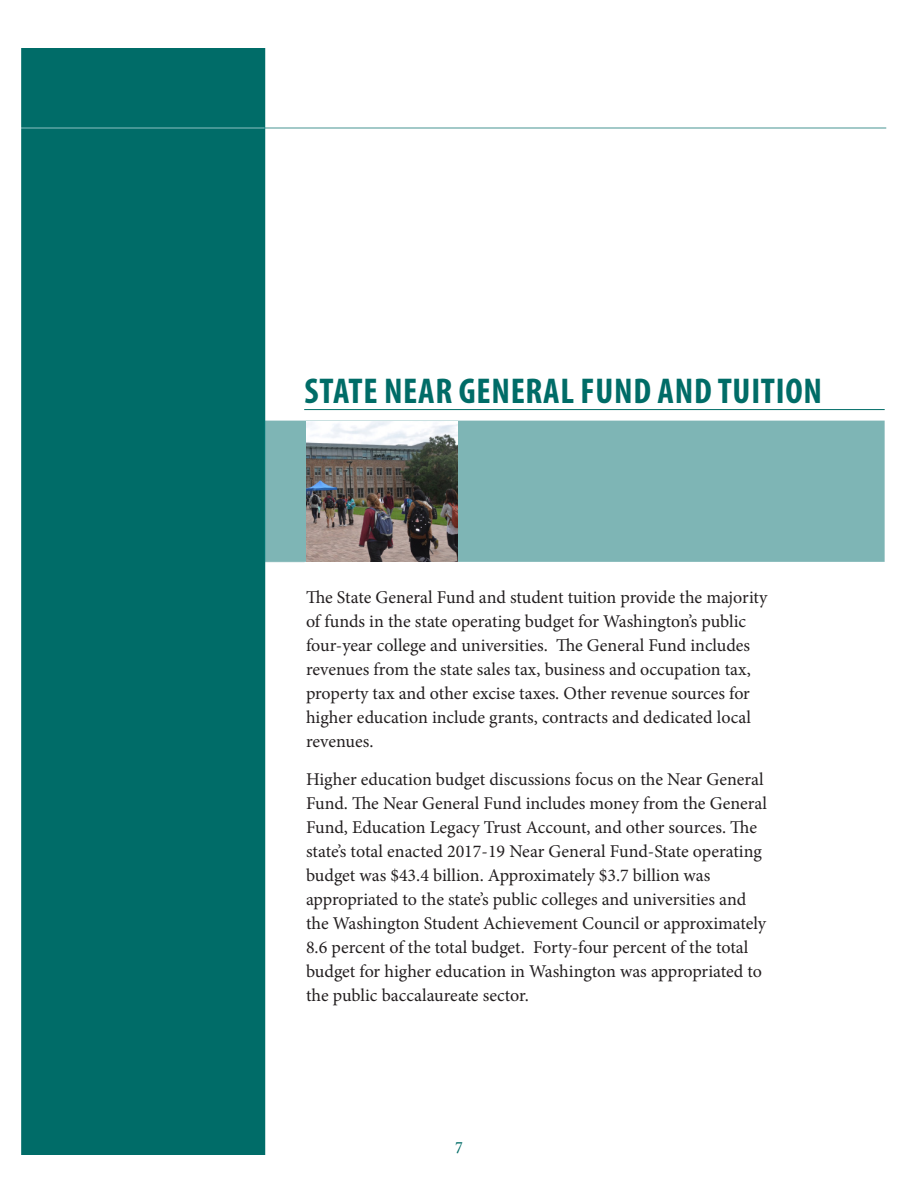
<style>
.page{position:relative;width:918px;height:1188px;background:#fff}
.page>*{position:absolute;margin:0;border:0;box-sizing:border-box;transform-origin:0 0}
.CHAPTER_TITLE{font:700 condensed 36px "Myriad Pro";letter-spacing:.02em;color:#006c67}
.Body_12{font:18px/24px "Minion Pro";color:#231f20}
.Pull_Quote{font:18px "Mrs Eaves Roman Lining";color:#006c67}
</style>
<div class="page">
<img style="left:21px;top:49px;width:866px;height:1105px">
<hr style="left:304px;top:409px;width:581px;height:1px;background:#006c67">
<img style="left:306px;top:421px;width:152px;height:141px">
<p class="CHAPTER_TITLE" style="left:305px;top:369px;width:519px">STATE NEAR GENERAL FUND AND TUITION</p>
<p class="Body_12" style="left:306px;top:586px;width:463px">The State General Fund and student tuition provide the majority of funds in the state operating budget for Washington’s public four-year college and universities. The General Fund includes revenues from the state sales tax, business and occupation tax, property tax and other excise taxes. Other revenue sources for higher education include grants, contracts and dedicated local revenues.</p>
<p class="Body_12" style="left:306px;top:767px;width:463px">Higher education budget discussions focus on the Near General Fund. The Near General Fund includes money from the General Fund, Education Legacy Trust Account, and other sources. The state’s total enacted 2017-19 Near General Fund-State operating budget was $43.4 billion. Approximately $3.7 billion was appropriated to the state’s public colleges and universities and the Washington Student Achievement Council or approximately 8.6 percent of the total budget. Forty-four percent of the total budget for higher education in Washington was appropriated to the public baccalaureate sector.</p>
<p class="Pull_Quote" style="left:455px;top:1138px;width:10px">7</p>
</div>
